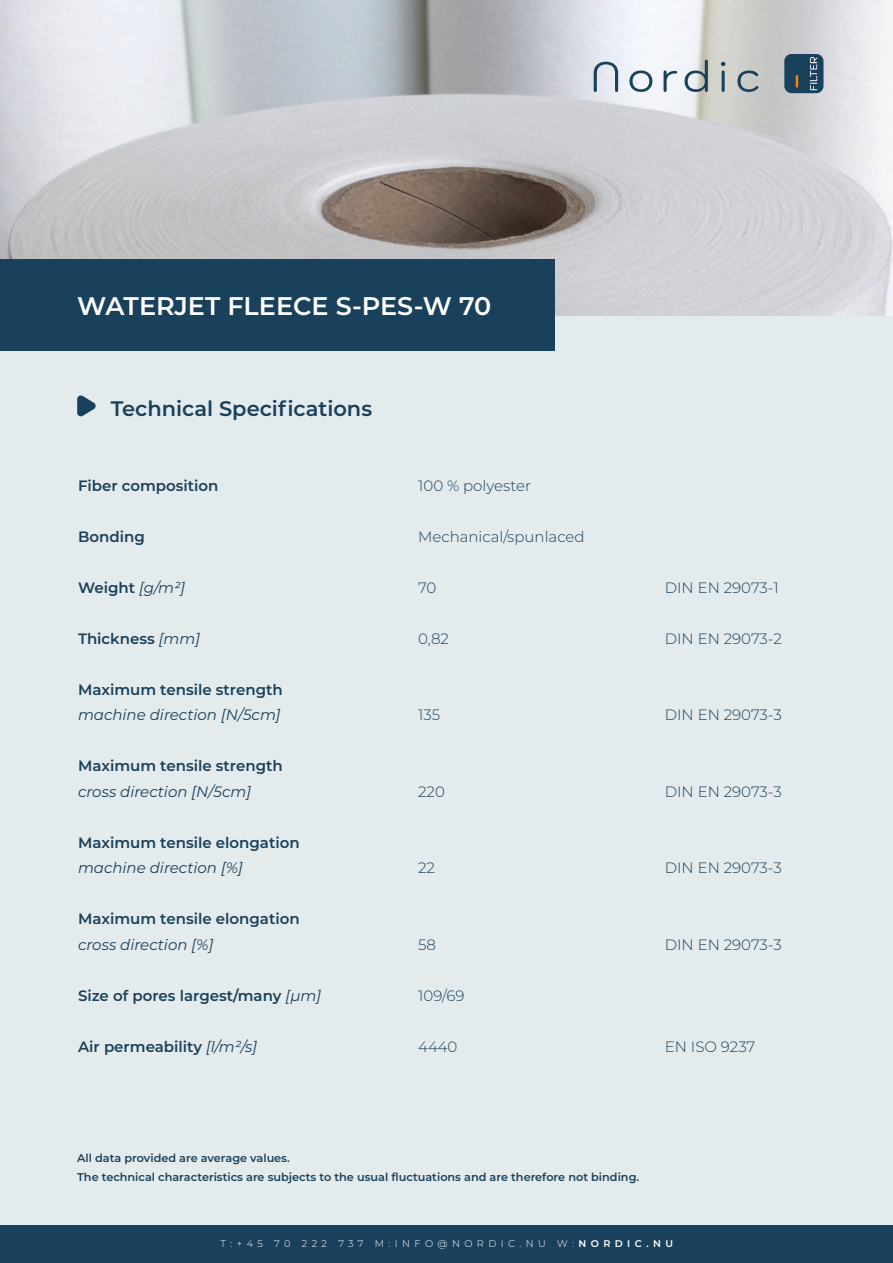
<style>
.page{position:relative;width:893px;height:1263px;background:#fff}
.page>*{position:absolute;margin:0;border:0;box-sizing:border-box;transform-origin:0 0}
.t1{font:600 25.5px "Montserrat";color:#fff}
.t2{font:600 21px "Montserrat";color:#19415c}
.t3{font:600 15px "Montserrat";color:#19415c}
.t4{font:300 15px "Montserrat";color:#19415c}
.t5{font:italic 15px "Montserrat";color:#19415c}
.t6{font:600 11.25px/19.5px "Montserrat";color:#19415c}
.t7{font:300 9.75px "Montserrat";letter-spacing:.45em;color:#fff}
.s1{font-weight:400;font-style:italic}
.s2{font-weight:600}
</style>
<div class="page">
<img style="left:0;top:0;width:893px;height:316px">
<div style="left:0;top:316px;width:893px;height:909px;background:#e4ebec"></div>
<svg style="left:77px;top:395px;width:19px;height:22px"></svg>
<div style="left:784px;top:54px;width:39px;height:39px;background:#19415c;border-radius:7px"></div>
<svg style="left:796px;top:75px;width:2px;height:13px"></svg>
<svg style="left:810px;top:57px;width:7px;height:33px"></svg>
<svg style="left:594px;top:62px;width:24px;height:30px"></svg>
<svg style="left:629px;top:71px;width:23px;height:21px"></svg>
<svg style="left:664px;top:71px;width:13px;height:21px"></svg>
<svg style="left:685px;top:60px;width:23px;height:32px"></svg>
<svg style="left:721px;top:62px;width:4px;height:30px"></svg>
<svg style="left:737px;top:71px;width:21px;height:21px"></svg>
<div style="left:0;top:1225px;width:893px;height:38px;background:#19415c"></div>
<div style="left:0;top:260px;width:554px;height:91px;background:#19415c"></div>
<h1 class="t1" style="left:77px;top:288px;width:415px">WATERJET FLEECE S-PES-W 70</h1>
<h2 class="t2" style="left:111px;top:393px;width:263px">Technical Specifications</h2>
<p class="t3" style="left:78px;top:474px;width:142px">Fiber composition</p>
<p class="t4" style="left:418px;top:475px;width:114px">100 % polyester</p>
<p class="t3" style="left:78px;top:525px;width:68px">Bonding</p>
<p class="t4" style="left:418px;top:526px;width:168px">Mechanical/spunlaced</p>
<p class="t3" style="left:78px;top:576px;width:109px">Weight <span class="s1">[g/m²]</span></p>
<p class="t4" style="left:418px;top:577px;width:20px">70</p>
<p class="t4" style="left:665px;top:577px;width:115px">DIN EN 29073-1</p>
<p class="t3" style="left:78px;top:627px;width:124px">Thickness <span class="s1">[mm]</span></p>
<p class="t4" style="left:418px;top:628px;width:32px">0,82</p>
<p class="t4" style="left:665px;top:628px;width:119px">DIN EN 29073-2</p>
<p class="t3" style="left:78px;top:678px;width:206px">Maximum tensile strength</p>
<p class="t5" style="left:78px;top:704px;width:204px">machine direction [N/5cm]</p>
<p class="t4" style="left:418px;top:704px;width:23px">135</p>
<p class="t4" style="left:665px;top:704px;width:118px">DIN EN 29073-3</p>
<p class="t3" style="left:78px;top:755px;width:206px">Maximum tensile strength</p>
<p class="t5" style="left:78px;top:781px;width:175px">cross direction [N/5cm]</p>
<p class="t4" style="left:418px;top:781px;width:28px">220</p>
<p class="t4" style="left:665px;top:781px;width:118px">DIN EN 29073-3</p>
<p class="t3" style="left:78px;top:831px;width:223px">Maximum tensile elongation</p>
<p class="t5" style="left:78px;top:857px;width:167px">machine direction [%]</p>
<p class="t4" style="left:418px;top:857px;width:18px">22</p>
<p class="t4" style="left:665px;top:857px;width:118px">DIN EN 29073-3</p>
<p class="t3" style="left:78px;top:908px;width:223px">Maximum tensile elongation</p>
<p class="t5" style="left:78px;top:934px;width:137px">cross direction [%]</p>
<p class="t4" style="left:418px;top:934px;width:19px">58</p>
<p class="t4" style="left:665px;top:934px;width:118px">DIN EN 29073-3</p>
<p class="t3" style="left:78px;top:984px;width:245px">Size of pores largest/many <span class="s1">[μm]</span></p>
<p class="t4" style="left:418px;top:985px;width:48px">109/69</p>
<p class="t3" style="left:78px;top:1035px;width:181px">Air permeability <span class="s1">[l/m²/s]</span></p>
<p class="t4" style="left:418px;top:1036px;width:41px">4440</p>
<p class="t4" style="left:665px;top:1036px;width:92px">EN ISO 9237</p>
<p class="t6" style="left:77px;top:1148px;width:564px">All data provided are average values.<br>The technical characteristics are subjects to the usual fluctuations and are therefore not binding.</p>
<p class="t7" style="left:221px;top:1237px;width:454px">T:+45 70 222 737 M:INFO@NORDIC.NU W:<span class="s2">NORDIC.NU</span></p>
</div>
